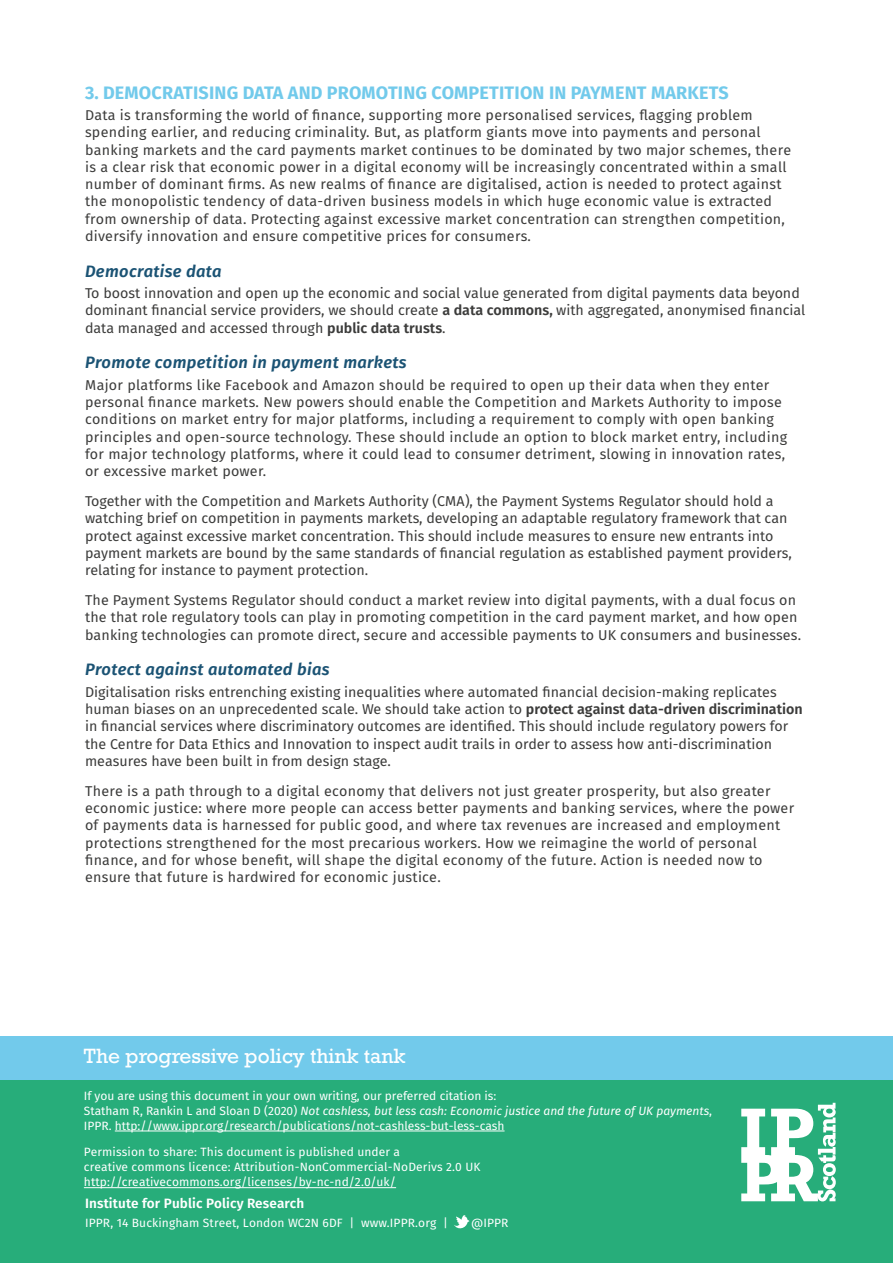
<style>
.page{position:relative;width:893px;height:1263px;background:#fff}
.page>*{position:absolute;margin:0;border:0;box-sizing:border-box;transform-origin:0 0}
.t1{font:21px "Rockwell Std";color:#fff}
.t2{font:700 18px "Fira Sans";letter-spacing:.01em;color:#72caeb}
.t3{font:italic 600 16.5px "Fira Sans";letter-spacing:.02em;color:#1b5374}
.t4{font:14.25px/17.2px "Fira Sans";letter-spacing:.01em;color:#3c3c3b}
.t5{font:600 13.5px "Fira Sans";letter-spacing:.01em;color:#fff}
.t6{font:12px/15px "Fira Sans";letter-spacing:.01em;color:#fff}
.s1{font-weight:600}
.s2{font-style:italic}
</style>
<div class="page">
<div style="left:0;top:1036px;width:893px;height:196px;background:#72caeb"></div>
<div style="left:0;top:1080px;width:893px;height:183px;background:#27ad7a"></div>
<hr style="left:115px;top:1131px;width:390px;height:1px;background:#fff">
<hr style="left:84px;top:1187px;width:312px;height:1px;background:#fff">
<svg style="left:454px;top:1215px;width:15px;height:14px"></svg>
<svg style="left:741px;top:1103px;width:95px;height:98px"></svg>
<p class="t2" style="left:85px;top:80px;width:645px">3. DEMOCRATISING DATA AND PROMOTING COMPETITION IN PAYMENT MARKETS</p>
<p class="t4" style="left:85px;top:106px;width:708px">Data is transforming the world of finance, supporting more personalised services, flagging problem spending earlier, and reducing criminality. But, as platform giants move into payments and personal banking markets and the card payments market continues to be dominated by two major schemes, there is a clear risk that economic power in a digital economy will be increasingly concentrated within a small number of dominant firms. As new realms of finance are digitalised, action is needed to protect against the monopolistic tendency of data-driven business models in which huge economic value is extracted from ownership of data. Protecting against excessive market concentration can strengthen competition, diversify innovation and ensure competitive prices for consumers.</p>
<p class="t3" style="left:85px;top:259px;width:138px">Democratise data</p>
<p class="t4" style="left:85px;top:284px;width:722px">To boost innovation and open up the economic and social value generated from digital payments data beyond dominant financial service providers, we should create <span class="s1">a data commons,</span> with aggregated, anonymised financial data managed and accessed through <span class="s1">public data trusts</span>.</p>
<p class="t3" style="left:85px;top:351px;width:323px">Promote competition in payment markets</p>
<p class="t4" style="left:85px;top:376px;width:703px">Major platforms like Facebook and Amazon should be required to open up their data when they enter personal finance markets. New powers should enable the Competition and Markets Authority to impose conditions on market entry for major platforms, including a requirement to comply with open banking principles and open-source technology. These should include an option to block market entry, including for major technology platforms, where it could lead to consumer detriment, slowing in innovation rates, or excessive market power.</p>
<p class="t4" style="left:85px;top:492px;width:708px">Together with the Competition and Markets Authority (CMA), the Payment Systems Regulator should hold a watching brief on competition in payments markets, developing an adaptable regulatory framework that can protect against excessive market concentration. This should include measures to ensure new entrants into payment markets are bound by the same standards of financial regulation as established payment providers, relating for instance to payment protection.</p>
<p class="t4" style="left:85px;top:592px;width:718px">The Payment Systems Regulator should conduct a market review into digital payments, with a dual focus on the that role regulatory tools can play in promoting competition in the card payment market, and how open banking technologies can promote direct, secure and accessible payments to UK consumers and businesses.</p>
<p class="t3" style="left:85px;top:658px;width:246px">Protect against automated bias</p>
<p class="t4" style="left:85px;top:683px;width:719px">Digitalisation risks entrenching existing inequalities where automated financial decision-making replicates human biases on an unprecedented scale. We should take action to <span class="s1">protect against data-driven discrimination </span>in financial services where discriminatory outcomes are identified. This should include regulatory powers for the Centre for Data Ethics and Innovation to inspect audit trails in order to assess how anti-discrimination measures have been built in from design stage.</p>
<p class="t4" style="left:85px;top:782px;width:711px">There is a path through to a digital economy that delivers not just greater prosperity, but also greater economic justice: where more people can access better payments and banking services, where the power of payments data is harnessed for public good, and where tax revenues are increased and employment protections strengthened for the most precarious workers. How we reimagine the world of personal finance, and for whose benefit, will shape the digital economy of the future. Action is needed now to ensure that future is hardwired for economic justice.</p>
<h1 class="t1" style="left:84px;top:1044px;width:323px">The progressive policy think tank</h1>
<p class="t6" style="left:84px;top:1088px;width:630px">If you are using this document in your own writing, our preferred citation is:<br>Statham R, Rankin L and Sloan D (2020) <span class="s2">Not cashless, but less cash: Economic justice and the future of UK payments</span>,<br>IPPR. http://www.ippr.org/research/publications/not-cashless-but-less-cash</p>
<p class="t6" style="left:84px;top:1145px;width:398px">Permission to share: This document is published under a<br>creative commons licence: Attribution-NonCommercial-NoDerivs 2.0 UK http://creativecommons.org/licenses/by-nc-nd/2.0/uk/</p>
<p class="t5" style="left:85px;top:1194px;width:221px">Institute for Public Policy Research</p>
<p class="t6" style="left:85px;top:1215px;width:364px">IPPR, 14 Buckingham Street, London WC2N 6DF | www.IPPR.org |</p>
<p class="t6" style="left:471px;top:1215px;width:39px">@IPPR</p>
</div>
